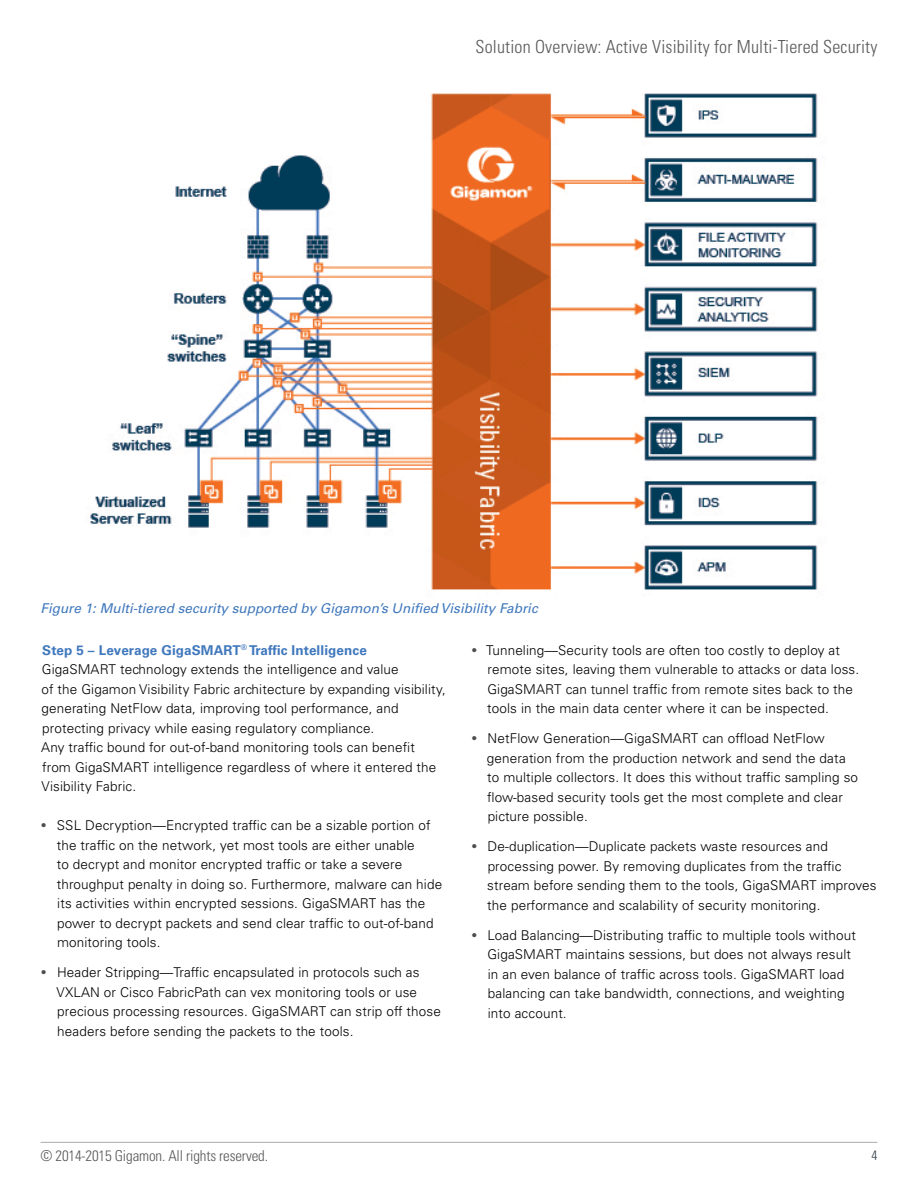
<style>
.page{position:relative;width:918px;height:1188px;background:#fff}
.page>*{position:absolute;margin:0;border:0;box-sizing:border-box;transform-origin:0 0}
.t1{font:300 condensed 18px "Univers LT Std";letter-spacing:.01em;color:#58585a}
.t2{font:300 condensed 15px "Univers LT Std";letter-spacing:-.01em;color:#58585a}
.t3{font:300 13.5px/19.5px "Univers LT Std";letter-spacing:.01em;color:#000}
.t4{font:italic 13.5px "Univers LT Std";color:#4078bd}
.t5{font:300 condensed 13.5px "Univers LT Std";color:#323e49}
.s1{font-weight:700;color:#4078bd}
.s2{font-family:"Univers";font-weight:400;font-stretch:condensed;color:#4b4d4e}
</style>
<div class="page">
<hr style="left:40px;top:1142px;width:838px;height:1px;background:#58585a">
<img style="left:90px;top:93px;width:728px;height:497px">
<h1 class="t1" style="left:476px;top:35px;width:403px">Solution Overview: Active Visibility for Multi-Tiered Security</h1>
<p class="t4" style="left:41px;top:600px;width:499px">Figure 1: Multi-tiered security supported by Gigamon’s Unified Visibility Fabric</p>
<p class="t3" style="left:41px;top:640px;width:406px"><span class="s1">Step 5 – Leverage GigaSMART</span><sup>®</sup> <span class="s1">Traffic Intelligence<br></span>GigaSMART technology extends the intelligence and value<br>of the Gigamon Visibility Fabric architecture by expanding visibility, generating NetFlow data, improving tool performance, and protecting privacy while easing regulatory compliance.<br>Any traffic bound for out-of-band monitoring tools can benefit from GigaSMART intelligence regardless of where it entered the Visibility Fabric.</p>
<p class="t3" style="left:57px;top:816px;width:387px;text-indent:-15px"><span class="s2">•</span> SSL Decryption—Encrypted traffic can be a sizable portion of the traffic on the network, yet most tools are either unable<br>to decrypt and monitor encrypted traffic or take a severe throughput penalty in doing so. Furthermore, malware can hide its activities within encrypted sessions. GigaSMART has the power to decrypt packets and send clear traffic to out-of-band monitoring tools.</p>
<p class="t3" style="left:57px;top:963px;width:386px;text-indent:-15px"><span class="s2">•</span> Header Stripping—Traffic encapsulated in protocols such as VXLAN or Cisco FabricPath can vex monitoring tools or use precious processing resources. GigaSMART can strip off those headers before sending the packets to the tools.</p>
<p class="t3" style="left:487px;top:640px;width:374px;text-indent:-15px"><span class="s2">•</span> Tunneling—Security tools are often too costly to deploy at remote sites, leaving them vulnerable to attacks or data loss.<br>GigaSMART can tunnel traffic from remote sites back to the tools in the main data center where it can be inspected.</p>
<p class="t3" style="left:487px;top:729px;width:373px;text-indent:-15px"><span class="s2">•</span> NetFlow Generation—GigaSMART can offload NetFlow generation from the production network and send the data to multiple collectors. It does this without traffic sampling so flow-based security tools get the most complete and clear picture possible.</p>
<p class="t3" style="left:487px;top:837px;width:391px;text-indent:-15px"><span class="s2">•</span> De-duplication—Duplicate packets waste resources and processing power. By removing duplicates from the traffic stream before sending them to the tools, GigaSMART improves the performance and scalability of security monitoring.</p>
<p class="t3" style="left:487px;top:925px;width:370px;text-indent:-15px"><span class="s2">•</span> Load Balancing—Distributing traffic to multiple tools without GigaSMART maintains sessions, but does not always result in an even balance of traffic across tools. GigaSMART load balancing can take bandwidth, connections, and weighting into account.</p>
<p class="t2" style="left:40px;top:1147px;width:229px">© 2014-2015 Gigamon. All rights reserved.</p>
<p class="t5" style="left:872px;top:1147px;width:7px">4</p>
</div>
